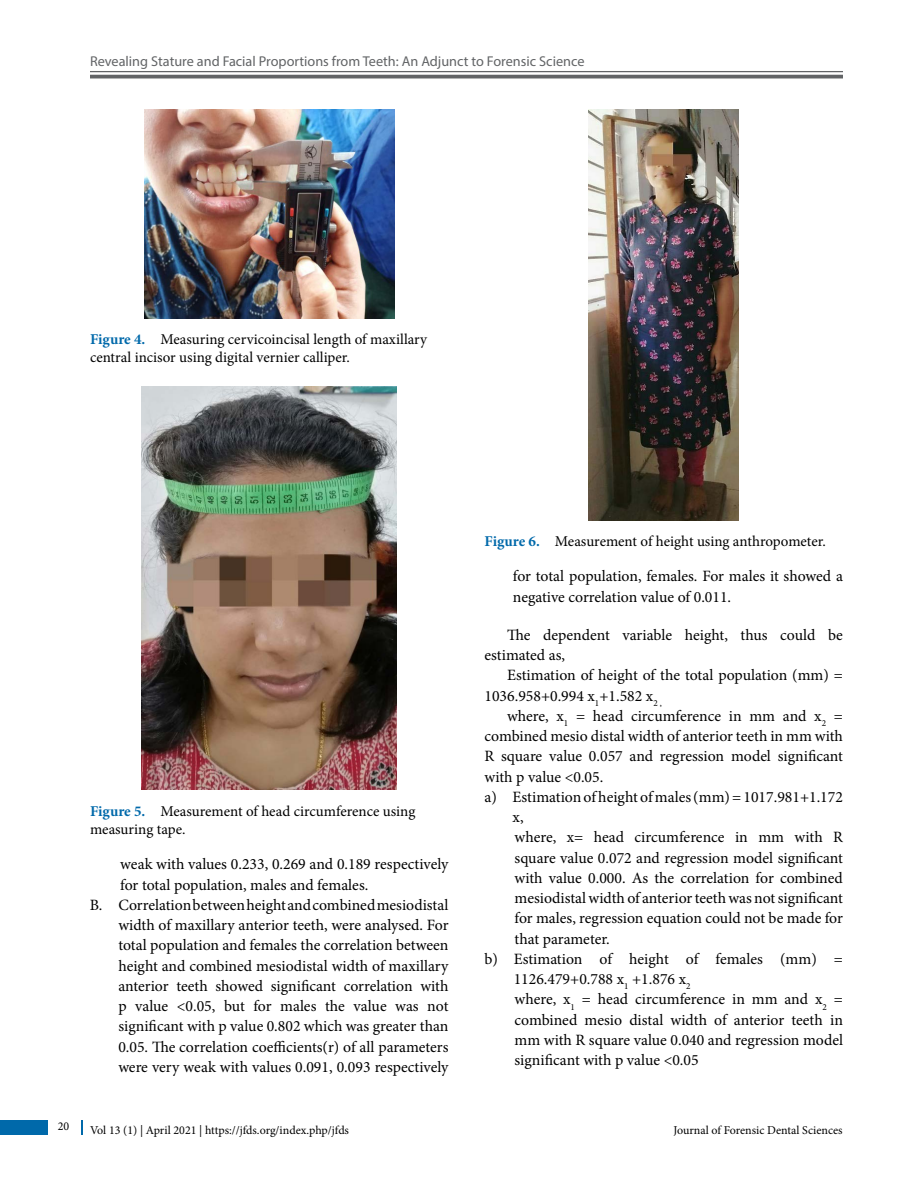
<style>
.page{position:relative;width:918px;height:1188px;background:#fff}
.page>*{position:absolute;margin:0;border:0;box-sizing:border-box;transform-origin:0 0}
.t1{font:15.75px/20.2px "Minion Pro";color:#000}
.t2{font:15px/18px "Minion Pro";color:#000}
.t3{font:14.25px "Myriad Pro";color:#626466}
.t4{font:12px "Minion Pro";color:#000}
.s1{font-weight:700;color:#0069aa}
</style>
<div class="page">
<div style="left:0;top:1120px;width:47px;height:15px;background:#0069aa"></div>
<svg style="left:81px;top:1120px;width:1px;height:15px"></svg>
<hr style="left:90px;top:71px;width:753px;height:1px;background:#626466">
<hr style="left:90px;top:75px;width:753px;height:3px;background:#626466">
<img style="left:144px;top:110px;width:250px;height:208px">
<img style="left:142px;top:386px;width:255px;height:404px">
<img style="left:589px;top:110px;width:150px;height:410px">
<p class="t3" style="left:90px;top:53px;width:496px">Revealing Stature and Facial Proportions from Teeth: An Adjunct to Forensic Science</p>
<p class="t2" style="left:90px;top:330px;width:339px"><span class="s1">Figure 4.</span> Measuring cervicoincisal length of maxillary central incisor using digital vernier calliper.</p>
<p class="t4" style="left:58px;top:1118px;width:13px">20</p>
<p class="t2" style="left:90px;top:802px;width:327px"><span class="s1">Figure 5.</span> Measurement of head circumference using measuring tape.</p>
<p class="t1" style="left:120px;top:854px;width:330px">weak with values 0.233, 0.269 and 0.189 respectively</p>
<p class="t1" style="left:120px;top:874px;width:250px">for total population, males and females.</p>
<p class="t1" style="left:90px;top:895px;width:360px">B. Correlation between height and combined mesiodistal</p>
<p class="t1" style="left:118px;top:915px;width:332px">width of maxillary anterior teeth, were analysed. For</p>
<p class="t1" style="left:118px;top:935px;width:332px">total population and females the correlation between</p>
<p class="t1" style="left:118px;top:955px;width:332px">height and combined mesiodistal width of maxillary</p>
<p class="t1" style="left:118px;top:976px;width:332px">anterior teeth showed significant correlation with</p>
<p class="t1" style="left:118px;top:996px;width:332px">p value &lt;0.05, but for males the value was not</p>
<p class="t1" style="left:118px;top:1016px;width:332px">significant with p value 0.802 which was greater than</p>
<p class="t1" style="left:118px;top:1036px;width:332px">0.05. The correlation coefficients(r) of all parameters</p>
<p class="t1" style="left:118px;top:1057px;width:332px">were very weak with values 0.091, 0.093 respectively</p>
<p class="t2" style="left:484px;top:532px;width:343px"><span class="s1">Figure 6.</span> Measurement of height using anthropometer.</p>
<p class="t1" style="left:513px;top:566px;width:332px">for total population, females. For males it showed a negative correlation value of 0.011.</p>
<p class="t1" style="left:485px;top:625px;width:360px;text-indent:23px">The dependent variable height, thus could be estimated as,</p>
<p class="t1" style="left:485px;top:665px;width:360px;text-indent:23px">Estimation of height of the total population (mm) =<br>1036.958+0.994 x<sub>1</sub>+1.582 x<sub>2</sub> <sub>,</sub></p>
<p class="t1" style="left:507px;top:706px;width:337px">where, x<sub>1</sub> = head circumference in mm and x<sub>2</sub> =</p>
<p class="t1" style="left:484px;top:726px;width:360px">combined mesio distal width of anterior teeth in mm with</p>
<p class="t1" style="left:484px;top:746px;width:360px">R square value 0.057 and regression model significant</p>
<p class="t1" style="left:484px;top:767px;width:120px">with p value &lt;0.05.</p>
<p class="t1" style="left:484px;top:787px;width:360px">a) Estimation of height of males (mm) = 1017.981+1.172</p>
<p class="t1" style="left:513px;top:807px;width:13px">x,</p>
<p class="t1" style="left:515px;top:827px;width:330px">where, x= head circumference in mm with R</p>
<p class="t1" style="left:515px;top:848px;width:330px">square value 0.072 and regression model significant</p>
<p class="t1" style="left:515px;top:868px;width:330px">with value 0.000. As the correlation for combined</p>
<p class="t1" style="left:515px;top:888px;width:330px">mesiodistal width of anterior teeth was not significant</p>
<p class="t1" style="left:515px;top:908px;width:330px">for males, regression equation could not be made for</p>
<p class="t1" style="left:515px;top:929px;width:97px">that parameter.</p>
<p class="t1" style="left:484px;top:949px;width:360px">b) Estimation of height of females (mm) =</p>
<p class="t1" style="left:514px;top:969px;width:178px">1126.479+0.788 x<sub>1</sub> +1.876 x<sub>2</sub></p>
<p class="t1" style="left:515px;top:989px;width:330px">where, x<sub>1</sub> = head circumference in mm and x<sub>2</sub> =</p>
<p class="t1" style="left:514px;top:1010px;width:330px">combined mesio distal width of anterior teeth in</p>
<p class="t1" style="left:514px;top:1030px;width:330px">mm with R square value 0.040 and regression model</p>
<p class="t1" style="left:514px;top:1050px;width:186px">significant with p value &lt;0.05</p>
<p class="t4" style="left:90px;top:1123px;width:261px">Vol 13 (1) | April 2021 | https://jfds.org/index.php/jfds</p>
<p class="t4" style="left:673px;top:1123px;width:171px">Journal of Forensic Dental Sciences</p>
</div>
